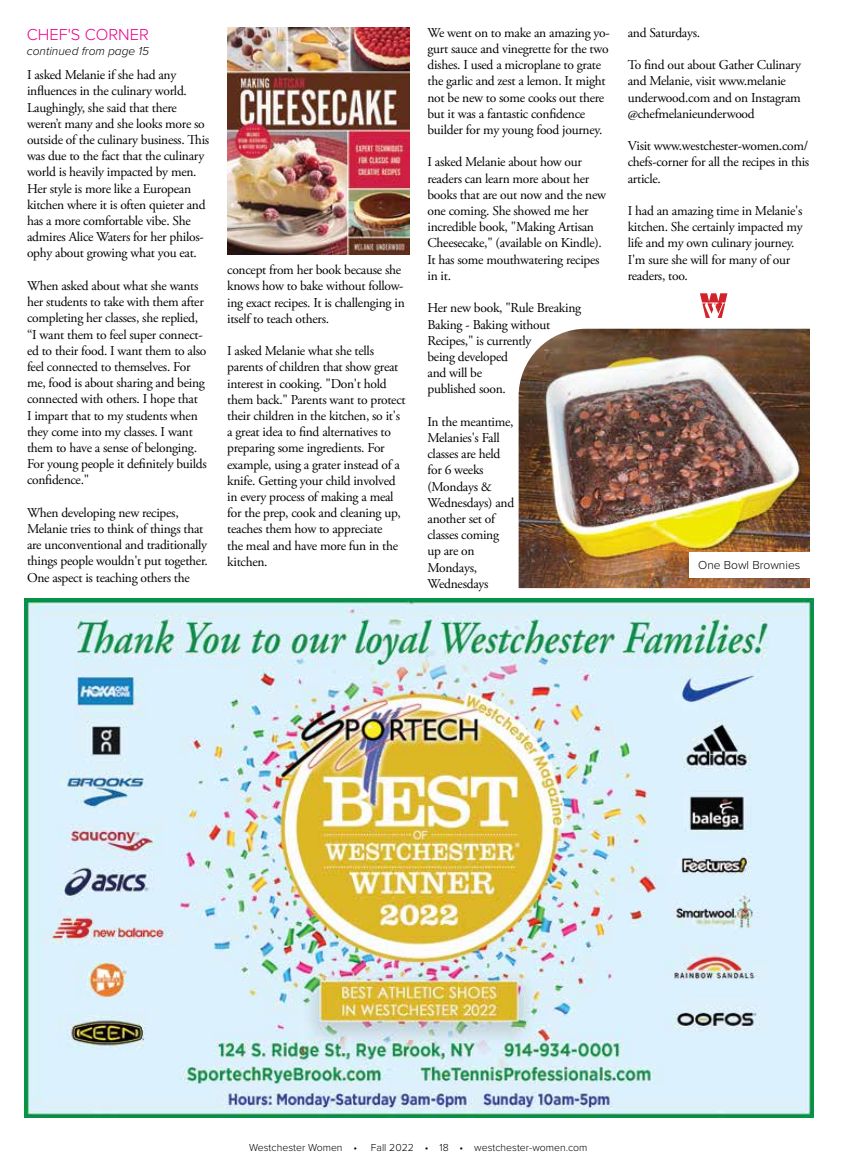
<style>
.page{position:relative;width:864px;height:1175px;background:#fff}
.page>*{position:absolute;margin:0;border:0;box-sizing:border-box;transform-origin:0 0}
.t1{font:300 16.5px "Proxima Nova";color:#ec008c}
.t2{font:13.5px/16.2px "Adobe Garamond Pro";letter-spacing:-.02em;color:#000}
.t3{font:italic 300 12px "Proxima Nova";color:#000}
.t4{font:300 12px "Proxima Nova";color:#000}
.t5{font:300 10.5px "Proxima Nova";color:#000}
</style>
<div class="page">
<img style="left:25px;top:598px;width:788px;height:519px">
<img style="left:227px;top:27px;width:183px;height:228px">
<img style="left:519px;top:329px;width:291px;height:259px">
<div style="left:689px;top:552px;width:121px;height:26px;background:#fff"></div>
<svg style="left:700px;top:293px;width:27px;height:25px"></svg>
<p class="t1" style="left:27px;top:22px;width:124px">CHEF'S CORNER</p>
<p class="t3" style="left:27px;top:42px;width:124px">continued from page 15</p>
<p class="t2" style="left:27px;top:67px;width:184px">I asked Melanie if she had any influences in the culinary world.<br>Laughingly, she said that there weren’t many and she looks more so outside of the culinary business. This was due to the fact that the culinary world is heavily impacted by men.<br>Her style is more like a European kitchen where it is often quieter and has a more comfortable vibe. She admires Alice Waters for her philos&shy;ophy about growing what you eat.</p>
<p class="t2" style="left:27px;top:278px;width:181px">When asked about what she wants her students to take with them after completing her classes, she replied, “I want them to feel super connect&shy;ed to their food. I want them to also feel connected to themselves. For me, food is about sharing and being connected with others. I hope that<br>I impart that to my students when they come into my classes. I want them to have a sense of belonging.<br>For young people it definitely builds confidence."</p>
<p class="t2" style="left:27px;top:505px;width:182px">When developing new recipes, Melanie tries to think of things that are unconventional and traditionally things people wouldn't put together.<br>One aspect is teaching others the</p>
<p class="t2" style="left:227px;top:262px;width:179px">concept from her book because she knows how to bake without follow&shy;ing exact recipes. It is challenging in itself to teach others.</p>
<p class="t2" style="left:227px;top:343px;width:180px">I asked Melanie what she tells parents of children that show great interest in cooking. "Don't hold them back." Parents want to protect their children in the kitchen, so it's a great idea to find alternatives to preparing some ingredients. For example, using a grater instead of a knife. Getting your child involved in every process of making a meal for the prep, cook and cleaning up, teaches them how to appreciate<br>the meal and have more fun in the kitchen.</p>
<p class="t2" style="left:427px;top:25px;width:184px">We went on to make an amazing yo&shy;gurt sauce and vinegrette for the two dishes. I used a microplane to grate the garlic and zest a lemon. It might not be new to some cooks out there but it was a fantastic confidence builder for my young food journey.</p>
<p class="t2" style="left:427px;top:154px;width:180px">I asked Melanie about how our readers can learn more about her books that are out now and the new one coming. She showed me her incredible book, "Making Artisan<br>Cheesecake," (available on Kindle).<br>It has some mouthwatering recipes in it.</p>
<p class="t2" style="left:427px;top:300px;width:155px">Her new book, "Rule Breaking<br>Baking - Baking without<br>Recipes," is currently<br>being developed<br>and will be<br>published soon.</p>
<p class="t2" style="left:427px;top:414px;width:88px">In the meantime,<br>Melanies's Fall classes are held for 6 weeks (Mondays &amp;<br>Wednesdays) and another set of classes coming up are on<br>Mondays,<br>Wednesdays</p>
<p class="t2" style="left:628px;top:25px;width:74px">and Saturdays.</p>
<p class="t2" style="left:628px;top:57px;width:175px">To find out about Gather Culinary and Melanie, visit www.melanie underwood.com and on Instagram @chefmelanieunderwood</p>
<p class="t2" style="left:628px;top:138px;width:183px;text-align:justify">Visit www.westchester-women.com/ chefs-corner for all the recipes in this article.</p>
<p class="t2" style="left:628px;top:203px;width:177px">I had an amazing time in Melanie's kitchen. She certainly impacted my life and my own culinary journey.<br>I'm sure she will for many of our readers, too.</p>
<p class="t4" style="left:698px;top:556px;width:104px">One Bowl Brownies</p>
<p class="t5" style="left:249px;top:1140px;width:110px">Westchester Women •</p>
<p class="t5" style="left:371px;top:1140px;width:218px">Fall 2022 • 18 • westchester-women.com</p>
</div>
